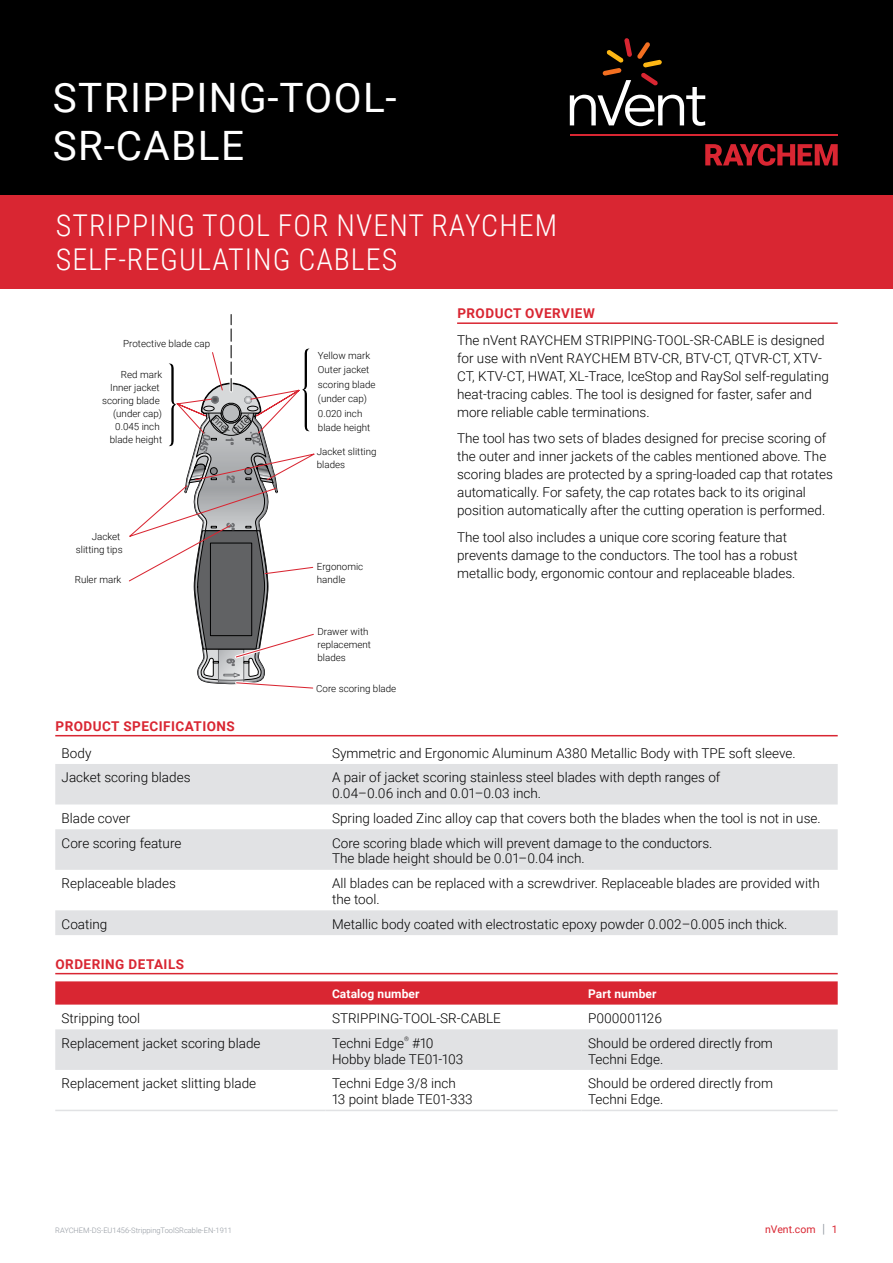
<style>
.page{position:relative;width:893px;height:1263px;background:#fff}
.page>*{position:absolute;margin:0;border:0;box-sizing:border-box;transform-origin:0 0}
.t1{font:40.5px/48.6px "Roboto";letter-spacing:.035em;color:#fff}
.t2{font:300 30px/33.8px "Roboto Condensed";letter-spacing:.035em;color:#fff}
.t3{font:300 13.5px/18px "Roboto";color:#000}
.t4{font:700 13.5px "Roboto";letter-spacing:.035em;color:#d92632}
.t5{font:700 12px "Roboto";letter-spacing:.01em;color:#fff}
.t6{font:10.5px "Roboto";color:#d92632}
.t7{font:300 9.75px/12.9px "Roboto";color:#000}
.t8{font:300 7.5px "Roboto";color:#90969e}
.t9{font:300 6.15px "Roboto";color:#000}
.s1{font-size:12.6px;color:#90969e}
</style>
<div class="page">
<div style="left:0;top:0;width:893px;height:196px;background:#000"></div>
<svg style="left:705px;top:144px;width:133px;height:22px"></svg>
<hr style="left:570px;top:134px;width:268px;height:2px;background:#d92632">
<svg style="left:570px;top:38px;width:135px;height:88px"></svg>
<div style="left:0;top:196px;width:893px;height:93px;background:#d92632"></div>
<svg style="left:129px;top:314px;width:186px;height:375px"></svg>
<hr style="left:457px;top:322px;width:381px;height:2px;background:#d92632">
<hr style="left:55px;top:973px;width:783px;height:1px;background:#d92632">
<svg style="left:55px;top:764px;width:783px;height:171px;fill:#e1e2e4"></svg>
<hr style="left:55px;top:735px;width:783px;height:1px;background:#d92632">
<div style="left:55px;top:981px;width:783px;height:23px;background:#d92632"></div>
<div style="left:55px;top:1029px;width:783px;height:41px;background:#e1e2e4"></div>
<hr style="left:55px;top:1110px;width:247px;height:1px;background:#e1e2e4">
<svg style="left:302px;top:1110px;width:24px;height:1px"></svg>
<hr style="left:326px;top:1110px;width:256px;height:1px;background:#e1e2e4">
<hr style="left:582px;top:1110px;width:256px;height:1px;background:#e1e2e4">
<h1 class="t1" style="left:53px;top:72px;width:345px">STRIPPING-TOOL-<br>SR-CABLE</h1>
<h2 class="t2" style="left:56px;top:208px;width:503px">STRIPPING TOOL FOR NVENT RAYCHEM<br>SELF-REGULATING CABLES</h2>
<p class="t7" style="left:123px;top:336px;width:88px">Protective blade cap</p>
<p class="t7" style="left:102px;top:368px;width:61px;text-align:right">Red mark<br>Inner jacket scoring blade (under cap)<br>0.045 inch blade height</p>
<p class="t7" style="left:76px;top:530px;width:48px;text-align:right">Jacket slitting tips</p>
<p class="t7" style="left:75px;top:573px;width:48px">Ruler mark</p>
<p class="t7" style="left:218px;top:411px;width:23px;rotate:45deg">Inner</p>
<p class="t7" style="left:229px;top:427px;width:25px;rotate:-45deg">Outer</p>
<p class="t7" style="left:318px;top:348px;width:59px;line-height:14.4px">Yellow mark<br>Outer jacket scoring blade (under cap)<br>0.020 inch blade height</p>
<p class="t7" style="left:317px;top:445px;width:61px">Jacket slitting blades</p>
<p class="t7" style="left:317px;top:560px;width:48px">Ergonomic handle</p>
<p class="t7" style="left:317px;top:625px;width:55px">Drawer with replacement blades</p>
<p class="t7" style="left:316px;top:682px;width:82px">Core scoring blade</p>
<p class="t4" style="left:457px;top:304px;width:139px">PRODUCT OVERVIEW</p>
<p class="t3" style="left:457px;top:330px;width:373px">The nVent RAYCHEM STRIPPING-TOOL-SR-CABLE is designed for use with nVent RAYCHEM BTV-CR, BTV-CT, QTVR-CT, XTV-CT, KTV-CT, HWAT, XL-Trace, IceStop and RaySol self-regulating heat-tracing cables. The tool is designed for faster, safer and more reliable cable terminations.</p>
<p class="t3" style="left:457px;top:429px;width:377px">The tool has two sets of blades designed for precise scoring of the outer and inner jackets of the cables mentioned above. The scoring blades are protected by a spring-loaded cap that rotates automatically. For safety, the cap rotates back to its original position automatically after the cutting operation is performed.</p>
<p class="t3" style="left:457px;top:527px;width:342px">The tool also includes a unique core scoring feature that prevents damage to the conductors. The tool has a robust metallic body, ergonomic contour and replaceable blades.</p>
<p class="t4" style="left:56px;top:716px;width:181px">PRODUCT SPECIFICATIONS</p>
<p class="t3" style="left:62px;top:743px;width:31px">Body</p>
<p class="t3" style="left:332px;top:743px;width:465px">Symmetric and Ergonomic Aluminum A380 Metallic Body with TPE soft sleeve.</p>
<p class="t3" style="left:62px;top:768px;width:130px">Jacket scoring blades</p>
<p class="t3" style="left:332px;top:769px;width:390px;line-height:15.8px">A pair of jacket scoring stainless steel blades with depth ranges of<br>0.04–0.06 inch and 0.01–0.03 inch.</p>
<p class="t3" style="left:62px;top:809px;width:70px">Blade cover</p>
<p class="t3" style="left:332px;top:809px;width:490px">Spring loaded Zinc alloy cap that covers both the blades when the tool is not in use.</p>
<p class="t3" style="left:62px;top:833px;width:121px">Core scoring feature</p>
<p class="t3" style="left:332px;top:834px;width:382px;line-height:15.8px">Core scoring blade which will prevent damage to the conductors.<br>The blade height should be 0.01–0.04 inch.</p>
<p class="t3" style="left:62px;top:874px;width:116px">Replaceable blades</p>
<p class="t3" style="left:332px;top:875px;width:489px;line-height:15.8px">All blades can be replaced with a screwdriver. Replaceable blades are provided with the tool.</p>
<p class="t3" style="left:62px;top:914px;width:47px">Coating</p>
<p class="t3" style="left:332px;top:914px;width:457px">Metallic body coated with electrostatic epoxy powder 0.002–0.005 inch thick.</p>
<p class="t4" style="left:56px;top:954px;width:130px">ORDERING DETAILS</p>
<p class="t5" style="left:332px;top:985px;width:89px">Catalog number</p>
<p class="t5" style="left:588px;top:985px;width:70px">Part number</p>
<p class="t3" style="left:62px;top:1009px;width:80px">Stripping tool</p>
<p class="t3" style="left:332px;top:1009px;width:170px">STRIPPING-TOOL-SR-CABLE</p>
<p class="t3" style="left:588px;top:1009px;width:75px">P000001126</p>
<p class="t3" style="left:62px;top:1033px;width:200px">Replacement jacket scoring blade</p>
<p class="t3" style="left:332px;top:1033px;width:74px">Techni Edge</p>
<p class="t9" style="left:404px;top:1035px;width:6px">®</p>
<p class="t3" style="left:332px;top:1034px;width:133px;line-height:15.8px;text-indent:80px">#10<br>Hobby blade TE01-103</p>
<p class="t3" style="left:588px;top:1034px;width:186px;line-height:15.8px">Should be ordered directly from<br>Techni Edge.</p>
<p class="t3" style="left:62px;top:1074px;width:196px">Replacement jacket slitting blade</p>
<p class="t3" style="left:332px;top:1075px;width:142px;line-height:15.8px">Techni Edge 3/8 inch<br>13 point blade TE01‑333</p>
<p class="t3" style="left:588px;top:1075px;width:186px;line-height:15.8px">Should be ordered directly from<br>Techni Edge.</p>
<p class="t8" style="left:55px;top:1225px;width:178px">RAYCHEM-DS-EU1456-StrippingToolSRcable-EN-1911</p>
<p class="t6" style="left:765px;top:1222px;width:74px">nVent.com <span class="s1">|</span> 1</p>
</div>
